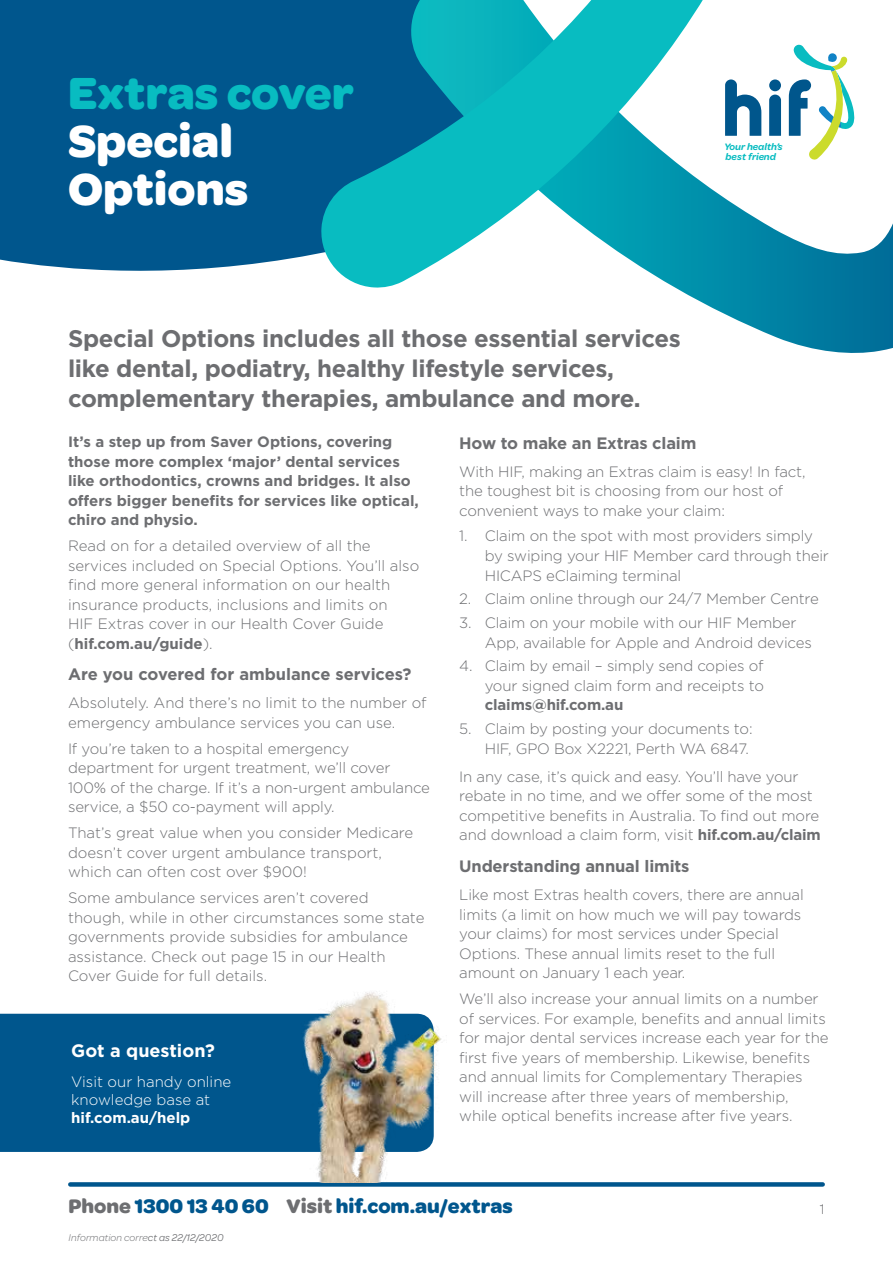
<style>
.page{position:relative;width:893px;height:1263px;background:#fff}
.page>*{position:absolute;margin:0;border:0;box-sizing:border-box;transform-origin:0 0}
.t1{font:700 48px/48px "Omnes";color:#fff}
.t2{font:700 48px "Omnes";color:#08bcc1}
.LARGE_INTRO{font:700 24px/30px "Gotham";letter-spacing:-.015em;color:#6d6e71}
.t3{font:700 21px "Omnes";color:#00568d}
.Pullout_1{font:700 18px "Gotham";color:#fff}
.t4{font:700 16.5px "Gotham";letter-spacing:-.01em;color:#6d6e71}
.UL1{font:300 15px/19.5px "Gotham";letter-spacing:-.01em;color:#6d6e71}
.t5{font:700 15px/19.5px "Gotham";color:#6d6e71}
.UL1_end{font:300 15px/19.5px "Gotham";letter-spacing:-.01em;color:#6d6e71;text-align:right}
.Pullout_2{font:300 15px/18px "Gotham";color:#fff}
.t6{font:300 15px "Omnes";color:#6d6e71}
.t7{font:italic 300 10.5px "Omnes";letter-spacing:.01em;color:#6d6e71}
.t8{font:italic 600 10.2px/9.3px "Omnes";color:#09bcc1}
.s1{font-weight:700}
.s2{color:#6d6e71}
.s3{font-weight:400}
</style>
<div class="page">
<div style="left:70px;top:1182px;width:753px;height:5px;background:#00568d"></div>
<div style="left:0;top:0;width:320px;height:271px;background:#00568d"></div>
<svg style="left:676px;top:223px;width:217px;height:130px"></svg>
<svg style="left:320px;top:0;width:504px;height:288px"></svg>
<svg style="left:721px;top:41px;width:134px;height:124px"></svg>
<div style="left:0;top:1014px;width:293px;height:138px;background:#00568d"></div>
<img style="left:293px;top:991px;width:148px;height:191px">
<p class="t2" style="left:68px;top:65px;width:288px">Extras cover</p>
<p class="t1" style="left:68px;top:117px;width:182px">Special<br>Options</p>
<p class="t8" style="left:724px;top:142px;width:60px">Your health’s best friend</p>
<p class="LARGE_INTRO" style="left:68px;top:323px;width:614px">Special Options includes all those essential services like dental, podiatry, healthy lifestyle services, complementary therapies, ambulance and more.</p>
<p class="t5" style="left:68px;top:432px;width:352px">It’s a step up from Saver Options, covering those more complex ‘major’ dental services like orthodontics, crowns and bridges. It also offers bigger benefits for services like optical, chiro and physio.</p>
<p class="UL1" style="left:68px;top:536px;width:353px">Read on for a detailed overview of all the services included on Special Options. You’ll also find more general information on our health insurance products, inclusions and limits on<br>HIF Extras cover in our Health Cover Guide (<span class="s1">hif.com.au/guide</span>).</p>
<h2 class="t4" style="left:68px;top:664px;width:345px">Are you covered for ambulance services?</h2>
<p class="UL1" style="left:68px;top:693px;width:360px">Absolutely. And there’s no limit to the number of emergency ambulance services you can use.</p>
<p class="UL1" style="left:68px;top:738px;width:364px">If you’re taken to a hospital emergency department for urgent treatment, we’ll cover 100% of the charge. If it’s a non-urgent ambulance service, a $50 co-payment will apply.</p>
<p class="UL1" style="left:68px;top:823px;width:347px">That’s great value when you consider Medicare doesn’t cover urgent ambulance transport, which can often cost over $900!</p>
<p class="UL1" style="left:68px;top:888px;width:358px">Some ambulance services aren’t covered though, while in other circumstances some state governments provide subsidies for ambulance assistance. Check out page 15 in our Health Cover Guide for full details.</p>
<p class="Pullout_1" style="left:71px;top:1038px;width:145px">Got a question?</p>
<p class="Pullout_2" style="left:71px;top:1073px;width:162px">Visit our handy online knowledge base at <span class="s1">hif.com.au/help</span></p>
<h2 class="t4" style="left:459px;top:432px;width:239px">How to make an Extras claim</h2>
<p class="UL1" style="left:459px;top:461px;width:348px">With HIF, making an Extras claim is easy! In fact, the toughest bit is choosing from our host of convenient ways to make your claim:</p>
<p class="UL1" style="left:485px;top:526px;width:346px;text-indent:-26px">1. Claim on the spot with most providers simply by swiping your HIF Member card through their<br>HICAPS eClaiming terminal</p>
<p class="UL1" style="left:459px;top:589px;width:361px">2. Claim online through our 24/7 Member Centre</p>
<p class="UL1" style="left:485px;top:612px;width:329px;text-indent:-26px">3. Claim on your mobile with our HIF Member<br>App, available for Apple and Android devices</p>
<p class="UL1" style="left:485px;top:656px;width:281px;text-align:justify;text-indent:-26px">4. Claim by email – simply send copies of your signed claim form and receipts to <span class="s1">claims@hif.com.au</span></p>
<p class="UL1_end" style="left:459px;top:718px;width:295px">5. Claim by posting your documents to:<br>HIF, GPO Box X2221, Perth WA 6847.</p>
<p class="UL1" style="left:459px;top:766px;width:363px">In any case, it’s quick and easy. You’ll have your rebate in no time, and we offer some of the most competitive benefits in Australia. To find out more and download a claim form, visit <span class="s1">hif.com.au/claim</span></p>
<p class="t4" style="left:459px;top:855px;width:232px">Understanding annual limits</p>
<p class="UL1" style="left:459px;top:885px;width:346px">Like most Extras health covers, there are annual limits (a limit on how much we will pay towards your claims) for most services under Special Options. These annual limits reset to the full amount on January 1 each year.</p>
<p class="UL1" style="left:459px;top:989px;width:371px">We’ll also increase your annual limits on a number of services. For example, benefits and annual limits for major dental services increase each year for the first five years of membership. Likewise, benefits and annual limits for Complementary Therapies will increase after three years of membership, while optical benefits increase after five years.</p>
<h3 class="t3" style="left:69px;top:1194px;width:446px"><span class="s2">Phone</span> 1300 13 40 60 <span class="s2">Visit</span> hif.com.au/extras</h3>
<p class="t6" style="left:820px;top:1201px;width:7px">1</p>
<p class="t7" style="left:69px;top:1231px;width:157px">Information corre<span class="s3">ct as 22/12/2020</span></p>
</div>
